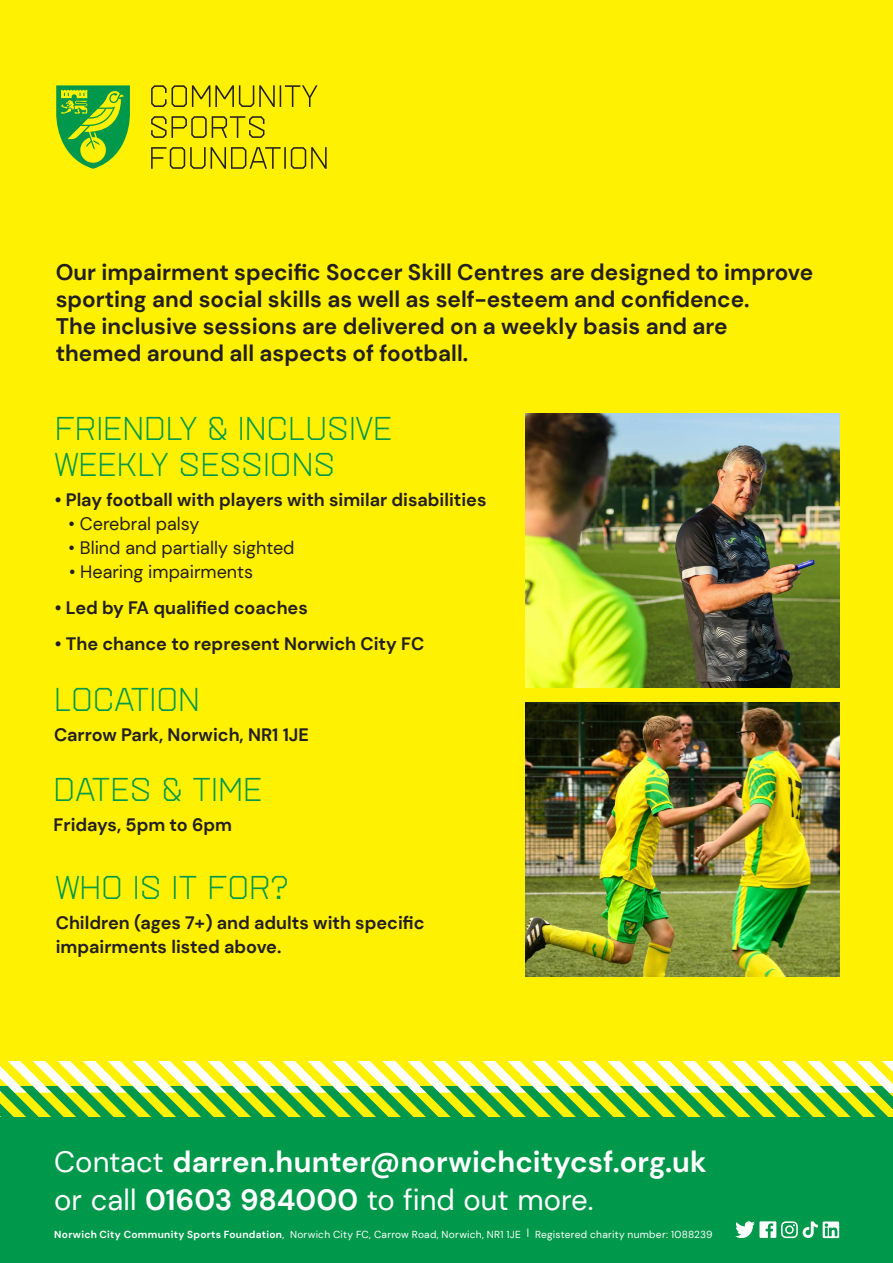
<style>
.page{position:relative;width:893px;height:1263px;background:#fff101}
.page>*{position:absolute;margin:0;border:0;box-sizing:border-box;transform-origin:0 0}
.t1{font:33px "Norwich Weave Single";color:#00984a}
.appn_main{font:700 29.25px "DM Sans";letter-spacing:.005em;color:#fff}
.appn_main-2{font:29.25px "DM Sans";color:#fff}
.t2{font:700 22.5px "DM Sans";color:#231f20}
.t3{font:700 18px "DM Sans";color:#231f20}
.t4{font:18px "DM Sans";color:#231f20}
.appn_main-3{font:10.2px "DM Sans";letter-spacing:.02em;color:#fff}
.s1{font-weight:400}
.s2{font-weight:700}
</style>
<div class="page">
<svg style="left:56px;top:85px;width:74px;height:84px"></svg>
<svg style="left:151px;top:147px;width:176px;height:22px"></svg>
<svg style="left:151px;top:116px;width:113px;height:22px"></svg>
<svg style="left:151px;top:85px;width:167px;height:22px"></svg>
<div style="left:0;top:1118px;width:893px;height:145px;background:#00984a"></div>
<svg style="left:0;top:1061px;width:893px;height:57px"></svg>
<svg style="left:735px;top:1221px;width:104px;height:17px"></svg>
<img style="left:525px;top:413px;width:314px;height:275px">
<img style="left:525px;top:702px;width:314px;height:275px">
<p class="t2" style="left:56px;top:258px;width:759px">Our impairment specific Soccer Skill Centres are designed to improve</p>
<p class="t2" style="left:56px;top:285px;width:695px">sporting and social skills as well as self-esteem and confidence.</p>
<p class="t2" style="left:56px;top:312px;width:673px">The inclusive sessions are delivered on a weekly basis and are</p>
<p class="t2" style="left:56px;top:339px;width:414px">themed around all aspects of football.</p>
<p class="t1" style="left:55px;top:410px;width:339px">FRIENDLY &amp; INCLUSIVE</p>
<p class="t1" style="left:55px;top:446px;width:282px">WEEKLY SESSIONS</p>
<p class="t3" style="left:55px;top:488px;width:433px">• Play football with players with similar disabilities</p>
<p class="t4" style="left:69px;top:512px;width:132px">• Cerebral palsy</p>
<p class="t4" style="left:69px;top:536px;width:227px">• Blind and partially sighted</p>
<p class="t4" style="left:69px;top:560px;width:186px">• Hearing impairments</p>
<p class="t3" style="left:55px;top:596px;width:255px">• Led by FA qualified coaches</p>
<p class="t3" style="left:55px;top:632px;width:371px">• The chance to represent Norwich City FC</p>
<p class="t1" style="left:54px;top:681px;width:148px">LOCATION</p>
<p class="t3" style="left:54px;top:723px;width:256px">Carrow Park, Norwich, NR1 1JE</p>
<p class="t1" style="left:54px;top:771px;width:210px">DATES &amp; TIME</p>
<p class="t3" style="left:54px;top:813px;width:180px">Fridays, 5pm to 6pm</p>
<p class="t1" style="left:56px;top:869px;width:235px">WHO IS IT FOR?</p>
<p class="t3" style="left:56px;top:912px;width:370px">Children (ages 7+) and adults with specific</p>
<p class="t3" style="left:56px;top:936px;width:227px">impairments listed above.</p>
<p class="appn_main" style="left:54px;top:1144px;width:654px"><span class="s1">Contact</span> darren.hunter@norwichcitycsf.org.uk</p>
<p class="appn_main-2" style="left:54px;top:1181px;width:541px">or call <span class="s2">01603 984000</span> to find out more.</p>
<p class="appn_main-3" style="left:54px;top:1228px;width:660px"><span class="s2">Norwich City Community Sports Foundation</span>, Norwich City FC, Carrow Road, Norwich, NR1 1JE | Registered charity number: 1088239</p>
</div>
